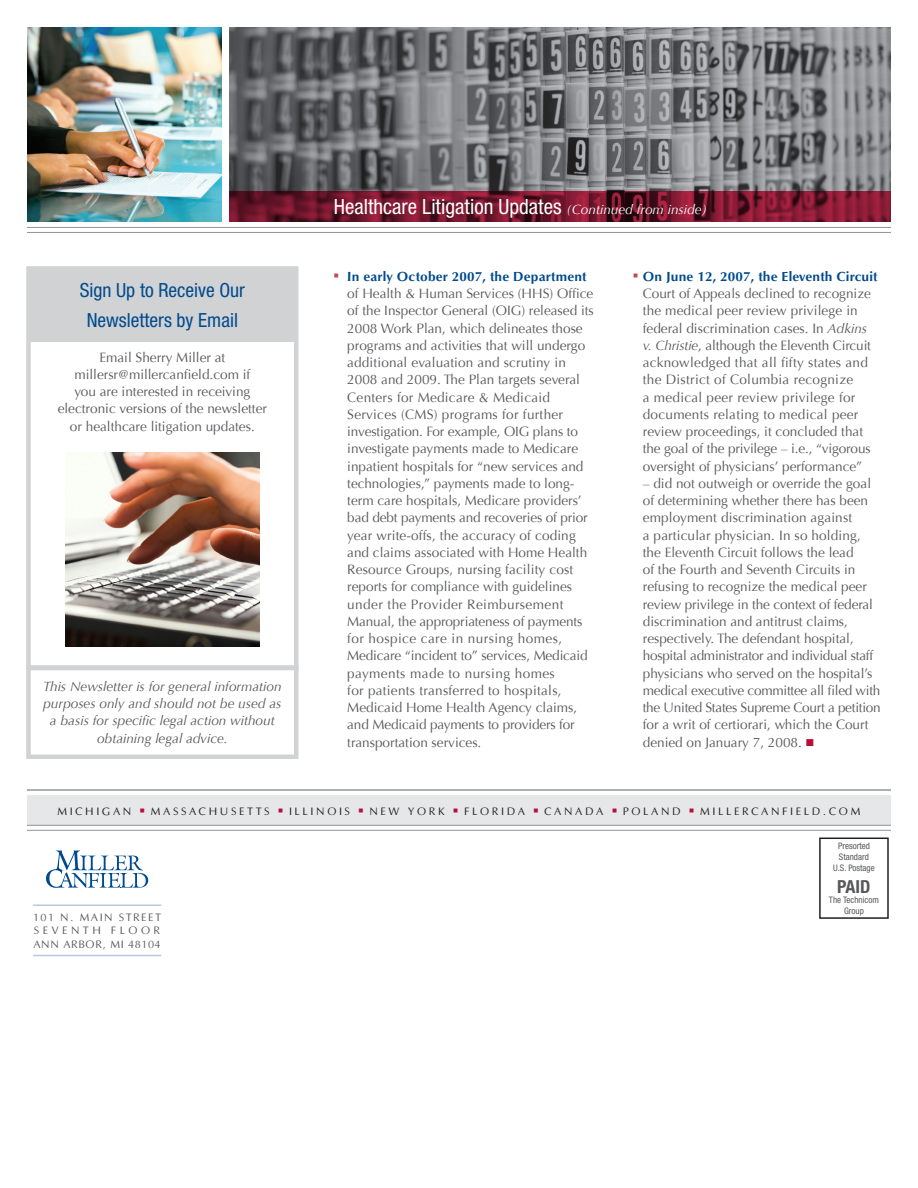
<style>
.page{position:relative;width:918px;height:1188px;background:#fff}
.page>*{position:absolute;margin:0;border:0;box-sizing:border-box;transform-origin:0 0}
.t1{font:condensed 21px "Helvetica Neue";color:#fff}
.t2{font:condensed 19.5px/30px "Helvetica Neue";color:#004a8d;text-align:center}
.t3{font:700 condensed 18px "Helvetica Neue";color:#57585a}
.BODY{font:13.65px/17.2px "Optima";color:#57585a}
.BODY-2{font:italic 13.65px/17.2px "Optima";color:#57585a;text-align:center}
.t4{font:11.25px "Optim";letter-spacing:.22em;color:#231f20}
.t5{font:11.25px "Optim";letter-spacing:.04em;color:#57585a}
.t6{font:11.25px "Optim";letter-spacing:.12em;color:#57585a}
.t7{font:11.25px "Optim";letter-spacing:.29em;color:#57585a}
.t8{font:condensed 9px/10.8px "Helvetica Neue";color:#57585a;text-align:center}
.s1{font-family:"Optima";font-style:italic;font-stretch:normal;font-size:13.65px}
.s2{font-family:"Optimum Bold DTC";color:#004a8d}
.s3{font-style:italic}
.s4{color:#b90f36}
</style>
<div class="page">
<div style="left:26px;top:266px;width:272px;height:404px;border:4px solid #d1d2d4"></div>
<div style="left:26px;top:665px;width:272px;height:94px;border:4px solid #d1d2d4"></div>
<div style="left:27px;top:795px;width:864px;height:30px;background:#e6e7e9"></div>
<svg style="left:230px;top:27px;width:661px;height:163px;background:#77787b"></svg>
<svg style="left:46px;top:851px;width:102px;height:37px"></svg>
<hr style="left:27px;top:789px;width:864px;height:2px;background:#939598">
<hr style="left:27px;top:825px;width:864px;height:1px;background:#939598">
<hr style="left:27px;top:830px;width:864px;height:1px;background:#939598">
<div style="left:819px;top:838px;width:70px;height:81px;border:2px solid #231f20"></div>
<img style="left:27px;top:27px;width:194px;height:194px">
<hr style="left:33px;top:904px;width:128px;height:2px;background:#bfc7e0">
<hr style="left:33px;top:955px;width:128px;height:1px;background:#bfc7e0">
<svg style="left:230px;top:191px;width:661px;height:30px;background:#73172d"></svg>
<hr style="left:27px;top:227px;width:864px;height:1px;background:#939598">
<hr style="left:27px;top:232px;width:864px;height:1px;background:#939598">
<img style="left:65px;top:452px;width:195px;height:194px">
<div style="left:28px;top:267px;width:269px;height:74px;background:#d1d2d4"></div>
<p class="t2" style="left:80px;top:275px;width:167px">Sign Up to Receive Our<br>Newsletters by Email</p>
<p class="BODY" style="left:99px;top:349px;width:127px">Email Sherry Miller at</p>
<p class="BODY" style="left:58px;top:366px;width:211px;text-align:center">millersr@millercanfield.com if<br>you are interested in receiving electronic versions of the newsletter or healthcare litigation updates.</p>
<p class="BODY-2" style="left:43px;top:678px;width:240px">This Newsletter is for general information purposes only and should not be used as a basis for specific legal action without obtaining legal advice.</p>
<p class="t1" style="left:334px;top:195px;width:375px">Healthcare Litigation Updates <span class="s1">(Continued from inside)</span></p>
<p class="BODY" style="left:347px;top:268px;width:248px;text-indent:-14px"><sup>■</sup> <span class="s2">In early October 2007, the Department </span>of Health &amp; Human Services (HHS) Office of the Inspector General (OIG) released its 2008 Work Plan, which delineates those programs and activities that will undergo additional evaluation and scrutiny in 2008 and 2009. The Plan targets several Centers for Medicare &amp; Medicaid Services (CMS) programs for further investigation. For example, OIG plans to investigate payments made to Medicare inpatient hospitals for “new services and technologies,” payments made to long&shy;term care hospitals, Medicare providers’ bad debt payments and recoveries of prior year write-offs, the accuracy of coding and claims associated with Home Health Resource Groups, nursing facility cost reports for compliance with guidelines under the Provider Reimbursement Manual, the appropriateness of payments for hospice care in nursing homes, Medicare “incident to” services, Medicaid payments made to nursing homes<br>for patients transferred to hospitals, Medicaid Home Health Agency claims, and Medicaid payments to providers for transportation services.</p>
<p class="BODY" style="left:643px;top:268px;width:236px;text-indent:-10px"><sup>■</sup> <span class="s2">On June 12, 2007, the Eleventh Circuit </span>Court of Appeals declined to recognize the medical peer review privilege in federal discrimination cases. In <span class="s3">Adkins v. Christie</span>, although the Eleventh Circuit acknowledged that all fifty states and the District of Columbia recognize<br>a medical peer review privilege for documents relating to medical peer review proceedings, it concluded that the goal of the privilege – i.e., “vigorous oversight of physicians’ performance”</p>
<p class="BODY" style="left:643px;top:475px;width:239px">– did not outweigh or override the goal of determining whether there has been employment discrimination against<br>a particular physician. In so holding, the Eleventh Circuit follows the lead<br>of the Fourth and Seventh Circuits in refusing to recognize the medical peer review privilege in the context of federal discrimination and antitrust claims, respectively. The defendant hospital, hospital administrator and individual staff physicians who served on the hospital’s medical executive committee all filed with the United States Supreme Court a petition for a writ of certiorari, which the Court denied on January 7, 2008. <span class="s4">■</span></p>
<p class="t4" style="left:57px;top:806px;width:424px">MICHIGAN <span class="s4">■</span> MASSACHUSETTS <span class="s4">■</span> ILLINOIS <span class="s4">■</span> NEW YORK <span class="s4">■</span> FLORI</p>
<p class="t4" style="left:507px;top:806px;width:58px">DA <span class="s4">■</span> CANA</p>
<p class="t4" style="left:585px;top:806px;width:57px">DA <span class="s4">■</span> POLAN</p>
<p class="t4" style="left:672px;top:806px;width:38px">D <span class="s4">■</span> MILLERCANFIEL</p>
<p class="t4" style="left:812px;top:806px;width:29px">D.COM</p>
<p class="t6" style="left:33px;top:911px;width:66px">101 N. MAIN</p>
<p class="t6" style="left:119px;top:911px;width:15px">STREET</p>
<p class="t7" style="left:34px;top:925px;width:128px">SEVENTH FLOOR</p>
<p class="t5" style="left:33px;top:938px;width:129px">ANN ARBOR, MI 48104</p>
<p class="t8" style="left:838px;top:841px;width:33px">Presorted</p>
<p class="t8" style="left:839px;top:851px;width:31px">Standard</p>
<p class="t8" style="left:833px;top:862px;width:43px">U.S. Postage</p>
<p class="t3" style="left:837px;top:875px;width:35px">PAID</p>
<p class="t8" style="left:829px;top:895px;width:51px">The Technicom<br>Group</p>
</div>
